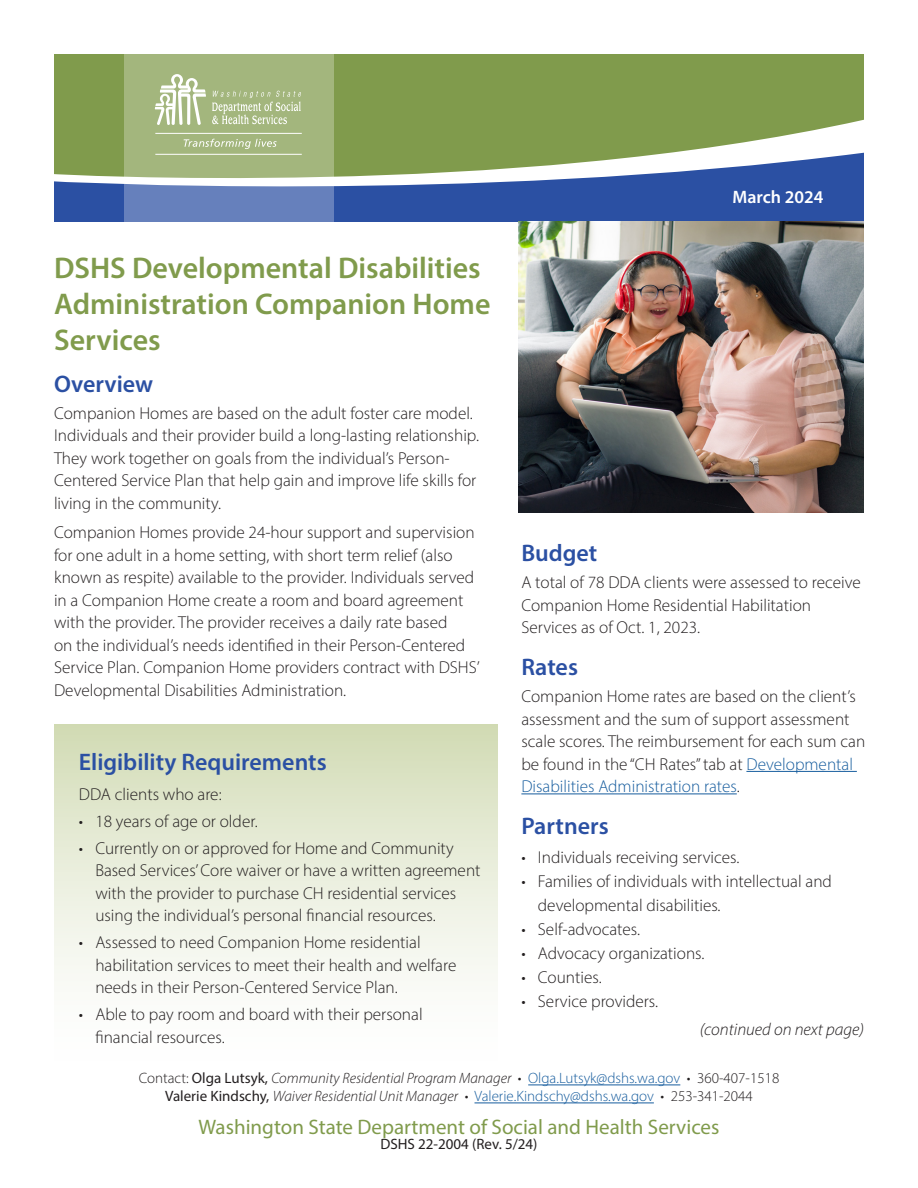
<style>
.page{position:relative;width:918px;height:1188px;background:#fff}
.page>*{position:absolute;margin:0;border:0;box-sizing:border-box;transform-origin:0 0}
.t1{font:600 30px/36px "Myriad Pro";color:#809b4c}
.t2{font:600 24px "Myriad Pro";color:#2b50a3}
.t3{font:21px "Myriad Pro";color:#809b4c}
.t4{font:600 18px "Myriad Pro";color:#fff}
.t5{font:300 17.25px/22.5px "Myriad Pro";color:#231f20}
.t6{font:italic 300 17.25px "Myriad Pro";color:#231f20}
.t7{font:italic 300 15px "Myriad Pro";color:#231f20}
.t8{font:15px "Myriad Pro";color:#231f20}
.s1{color:#175d9e}
.s2{font-style:normal}
.s3{font-weight:400;font-style:normal}
.s4{font-style:normal;color:#175d9e}
</style>
<div class="page">
<div style="left:54px;top:97px;width:810px;height:125px;background:#2b50a3"></div>
<svg style="left:54px;top:54px;width:810px;height:133px;background:#88a169"></svg>
<svg style="left:124px;top:54px;width:210px;height:168px;background:#98ac95"></svg>
<svg style="left:212px;top:91px;width:89px;height:33px;background:#b3c394"></svg>
<svg style="left:155px;top:74px;width:51px;height:51px;background:#c6d1ae"></svg>
<hr style="left:155px;top:133px;width:147px;height:1px;background:#fff">
<hr style="left:155px;top:154px;width:147px;height:1px;background:#fff">
<svg style="left:184px;top:139px;width:93px;height:10px"></svg>
<div style="left:54px;top:724px;width:443px;height:346px;background:linear-gradient(to bottom,#d4ddb9,#fff)"></div>
<hr style="left:528px;top:1085px;width:152px;height:1px;background:#175d9e">
<hr style="left:475px;top:1103px;width:179px;height:1px;background:#175d9e">
<hr style="left:746px;top:771px;width:111px;height:1px;background:#175d9e">
<hr style="left:521px;top:793px;width:216px;height:1px;background:#175d9e">
<img style="left:518px;top:222px;width:346px;height:291px">
<p class="t1" style="left:54px;top:249px;width:438px">DSHS Developmental Disabilities<br>Administration Companion Home<br>Services</p>
<p class="t2" style="left:54px;top:369px;width:101px">Overview</p>
<p class="t5" style="left:54px;top:402px;width:427px">Companion Homes are based on the adult foster care model.<br>Individuals and their provider build a long-lasting relationship.<br>They work together on goals from the individual’s Person-Centered Service Plan that help gain and improve life skills for living in the community.</p>
<p class="t5" style="left:54px;top:521px;width:427px">Companion Homes provide 24-hour support and supervision for one adult in a home setting, with short term relief (also known as respite) available to the provider. Individuals served in a Companion Home create a room and board agreement with the provider. The provider receives a daily rate based<br>on the individual’s needs identified in their Person-Centered Service Plan. Companion Home providers contract with DSHS’ Developmental Disabilities Administration.</p>
<p class="t2" style="left:79px;top:746px;width:249px">Eligibility Requirements</p>
<p class="t5" style="left:79px;top:783px;width:144px">DDA clients who are:</p>
<p class="t5" style="left:79px;top:810px;width:180px">• 18 years of age or older.</p>
<p class="t5" style="left:95px;top:837px;width:387px;text-indent:-16px">• Currently on or approved for Home and Community Based Services’ Core waiver or have a written agreement with the provider to purchase CH residential services using the individual’s personal financial resources.</p>
<p class="t5" style="left:95px;top:931px;width:363px;text-indent:-16px">• Assessed to need Companion Home residential habilitation services to meet their health and welfare needs in their Person-Centered Service Plan.</p>
<p class="t5" style="left:95px;top:1003px;width:329px;text-indent:-16px">• Able to pay room and board with their personal financial resources.</p>
<p class="t4" style="left:732px;top:185px;width:93px">March 2024</p>
<p class="t2" style="left:521px;top:538px;width:77px">Budget</p>
<p class="t5" style="left:521px;top:571px;width:341px">A total of 78 DDA clients were assessed to receive<br>Companion Home Residential Habilitation<br>Services as of Oct. 1, 2023.</p>
<p class="t2" style="left:521px;top:652px;width:58px">Rates</p>
<p class="t5" style="left:521px;top:685px;width:345px">Companion Home rates are based on the client’s assessment and the sum of support assessment scale scores. The reimbursement for each sum can be found in the “CH Rates” tab at <span class="s1">Developmental Disabilities Administration rates</span>.</p>
<p class="t2" style="left:521px;top:811px;width:89px">Partners</p>
<p class="t5" style="left:521px;top:846px;width:220px">• Individuals receiving services.</p>
<p class="t5" style="left:538px;top:869px;width:296px;line-height:24px;text-indent:-16px">• Families of individuals with intellectual and developmental disabilities.</p>
<p class="t5" style="left:521px;top:918px;width:120px">• Self-advocates.</p>
<p class="t5" style="left:521px;top:942px;width:185px">• Advocacy organizations.</p>
<p class="t5" style="left:521px;top:966px;width:82px">• Counties.</p>
<p class="t5" style="left:521px;top:990px;width:138px">• Service providers.</p>
<p class="t6" style="left:700px;top:1019px;width:166px">(continued on next page)</p>
<p class="t7" style="left:139px;top:1069px;width:642px"><span class="s2">Contact:</span> <span class="s3">Olga Lutsyk,</span> Community Residential Program Manager <span class="s2">•</span> <span class="s4">Olga.Lutsyk@dshs.wa.gov</span> <span class="s2">• 360-407-1518</span></p>
<p class="t7" style="left:165px;top:1087px;width:589px"><span class="s3">Valerie Kindschy,</span> Waiver Residential Unit Manager <span class="s2">•</span> <span class="s4">Valerie.Kindschy@dshs.wa.gov</span> <span class="s2">• 253-341-2044</span></p>
<p class="t3" style="left:199px;top:1114px;width:522px">Washington State Department of Social and Health Services</p>
<p class="t8" style="left:380px;top:1135px;width:159px">DSHS 22-2004 (Rev. 5/24)</p>
</div>
